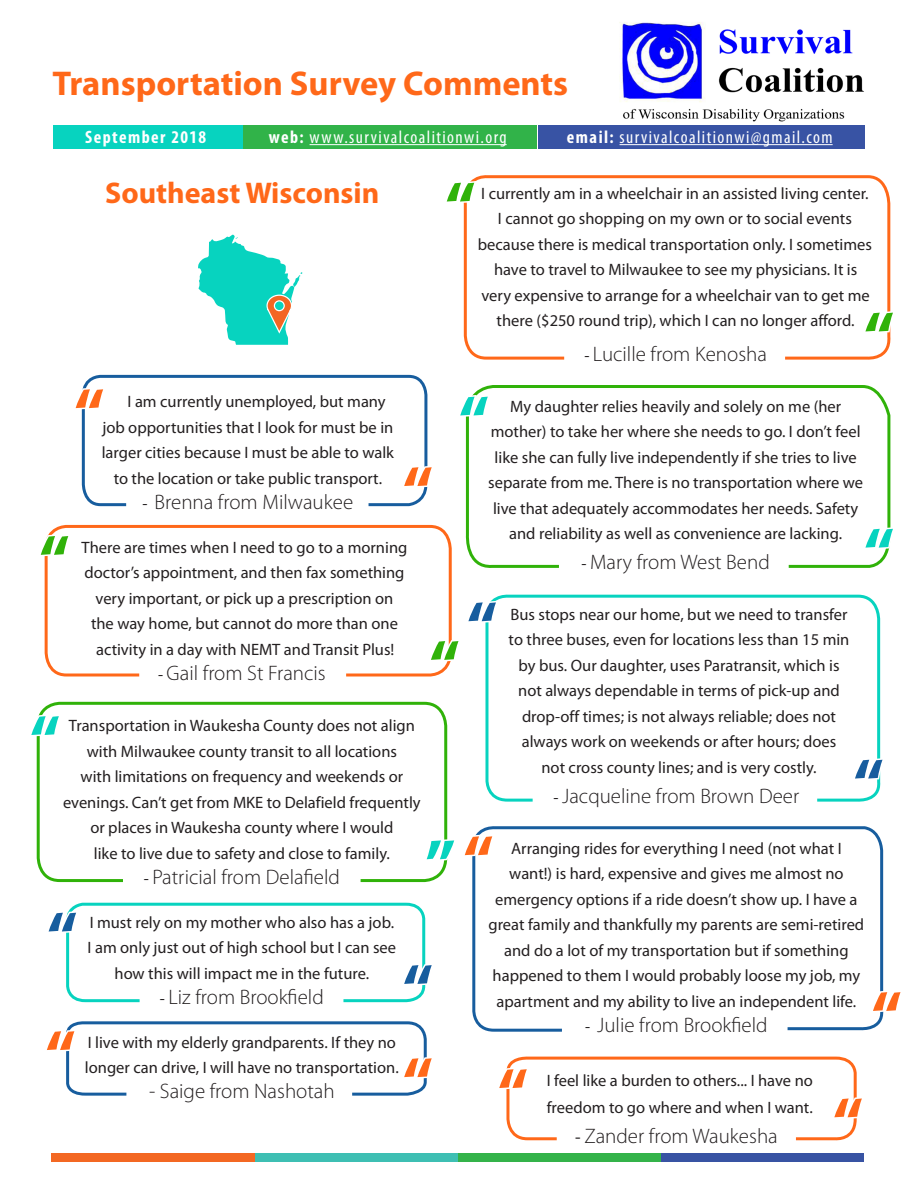
<style>
.page{position:relative;width:918px;height:1188px;background:#fff}
.page>*{position:absolute;margin:0;border:0;box-sizing:border-box;transform-origin:0 0}
.quote{font:700 67.5px "Myriad Pro";color:#ff6819}
.quote-2{font:700 67.5px "Myriad Pro";color:#30b209}
.quote-3{font:700 67.5px "Myriad Pro";color:#07d3bf}
.quote-4{font:700 67.5px "Myriad Pro";color:#175d9e}
.t1{font:700 34.5px "Myriad Pro";color:#ff6819}
.t2{font:700 30px "Myriad Pro";color:#ff6819}
.quote-5{font:300 21px "Myriad Pro";color:#231f20}
.t3{font:condensed 18px "Myriad Pro";letter-spacing:.08em;color:#fff}
.t4{font:700 condensed 18px "Myriad Pro";letter-spacing:.08em;color:#fff}
.quote-6{font:16.5px/25.5px "Myriad Pro";color:#231f20;text-align:center}
.s1{font-weight:700}
.s2{font-weight:400;font-size:16.5px}
.s3{font-weight:400;font-size:18px}
</style>
<div class="page">
<svg style="left:81px;top:374px;width:347px;height:133px"></svg>
<svg style="left:44px;top:524px;width:408px;height:153px"></svg>
<svg style="left:463px;top:175px;width:428px;height:185px"></svg>
<svg style="left:485px;top:594px;width:396px;height:208px"></svg>
<svg style="left:472px;top:826px;width:412px;height:206px"></svg>
<div style="left:37px;top:702px;width:410px;height:180px;border:3px solid #30b209;border-radius:22px"></div>
<svg style="left:465px;top:385px;width:426px;height:183px"></svg>
<img style="left:619px;top:22px;width:245px;height:100px">
<div style="left:54px;top:125px;width:189px;height:24px;background:#07d3bf"></div>
<div style="left:244px;top:125px;width:293px;height:24px;background:#31b349"></div>
<div style="left:539px;top:125px;width:326px;height:24px;background:#3853a4"></div>
<hr style="left:620px;top:144px;width:213px;height:1px;background:#fff">
<hr style="left:310px;top:144px;width:197px;height:1px;background:#fff">
<svg style="left:198px;top:234px;width:104px;height:111px"></svg>
<svg style="left:81px;top:386px;width:27px;height:25px"></svg>
<svg style="left:463px;top:179px;width:16px;height:26px"></svg>
<svg style="left:465px;top:393px;width:27px;height:26px"></svg>
<svg style="left:485px;top:599px;width:15px;height:26px"></svg>
<svg style="left:44px;top:533px;width:29px;height:25px"></svg>
<svg style="left:36px;top:713px;width:8px;height:25px"></svg>
<svg style="left:443px;top:833px;width:54px;height:30px"></svg>
<svg style="left:400px;top:464px;width:28px;height:25px"></svg>
<svg style="left:861px;top:309px;width:30px;height:26px"></svg>
<svg style="left:861px;top:525px;width:30px;height:26px"></svg>
<svg style="left:851px;top:756px;width:30px;height:26px"></svg>
<svg style="left:869px;top:989px;width:15px;height:25px"></svg>
<svg style="left:427px;top:638px;width:25px;height:25px"></svg>
<svg style="left:66px;top:902px;width:360px;height:101px"></svg>
<svg style="left:66px;top:1021px;width:361px;height:75px"></svg>
<svg style="left:506px;top:1056px;width:351px;height:85px"></svg>
<div style="left:661px;top:1154px;width:203px;height:8px;background:#3853a3"></div>
<div style="left:458px;top:1154px;width:203px;height:8px;background:#34b34a"></div>
<div style="left:254px;top:1154px;width:204px;height:8px;background:#3ebfb3"></div>
<div style="left:51px;top:1154px;width:203px;height:8px;background:#f36823"></div>
<h2 class="t1" style="left:52px;top:61px;width:517px">Transportation Survey Comments</h2>
<p class="t4" style="left:85px;top:126px;width:123px">September 2018</p>
<p class="t3" style="left:269px;top:126px;width:239px"><span class="s1">web:</span> www.survivalcoalitionwi.org</p>
<p class="t3" style="left:567px;top:126px;width:267px"><span class="s1">email:</span> survivalcoalitionwi@gmail.com</p>
<h1 class="t2" style="left:105px;top:173px;width:276px">Southeast Wisconsin</h1>
<p class="quote-2" style="left:445px;top:163px;width:32px">“</p>
<p class="quote-6" style="left:478px;top:180px;width:396px">I currently am in a wheelchair in an assisted living center.<br>I cannot go shopping on my own or to social events because there is medical transportation only. I sometimes have to travel to Milwaukee to see my physicians. It is very expensive to arrange for a wheelchair van to get me there ($250 round trip), which I can no longer afford.</p>
<p class="quote-5" style="left:584px;top:341px;width:184px"><span class="s2">-</span> Lucille from Kenosha</p>
<p class="quote-6" style="left:488px;top:393px;width:376px">My daughter relies heavily and solely on me (her mother) to take her where she needs to go. I don’t feel like she can fully live independently if she tries to live separate from me. There is no transportation where we live that adequately accommodates her needs. Safety and reliability as well as convenience are lacking.</p>
<p class="quote-5" style="left:582px;top:550px;width:190px"><span class="s2">-</span> Mary from West Bend</p>
<p class="quote-6" style="left:509px;top:601px;width:342px">Bus stops near our home, but we need to transfer to three buses, even for locations less than 15 min by bus. Our daughter, uses Paratransit, which is not always dependable in terms of pick-up and drop-off times; is not always reliable; does not always work on weekends or after hours; does not cross county lines; and is very costly.</p>
<p class="quote-5" style="left:554px;top:783px;width:247px"><span class="s2">-</span> Jacqueline from Brown Deer</p>
<p class="quote-6" style="left:489px;top:835px;width:377px">Arranging rides for everything I need (not what I want!) is hard, expensive and gives me almost no emergency options if a ride doesn’t show up. I have a great family and thankfully my parents are semi-retired and do a lot of my transportation but if something happened to them I would probably loose my job, my apartment and my ability to live an independent life.</p>
<p class="quote-5" style="left:585px;top:1013px;width:184px"><span class="s2">-</span> Julie from Brookfield</p>
<p class="quote-2" style="left:864px;top:293px;width:32px">“</p>
<p class="quote" style="left:74px;top:369px;width:32px">“</p>
<p class="quote-6" style="left:128px;top:389px;width:260px">I am currently unemployed, but many</p>
<p class="quote-6" style="left:102px;top:414px;width:293px">job opportunities that I look for must be in</p>
<p class="quote-6" style="left:102px;top:440px;width:294px">larger cities because I must be able to walk</p>
<p class="quote-6" style="left:114px;top:465px;width:270px">to the location or take public transport.</p>
<p class="quote-5" style="left:143px;top:490px;width:212px"><span class="s2">-</span> Brenna from Milwaukee</p>
<p class="quote-6" style="left:82px;top:534px;width:327px">There are times when I need to go to a morning doctor’s appointment, and then fax something very important, or pick up a prescription on<br>the way home, but cannot do more than one activity in a day with NEMT and Transit Plus!</p>
<p class="quote-5" style="left:158px;top:661px;width:169px"><span class="s2">-</span> Gail from St Francis</p>
<p class="quote-6" style="left:63px;top:713px;width:359px">Transportation in Waukesha County does not align with Milwaukee county transit to all locations<br>with limitations on frequency and weekends or evenings. Can’t get from MKE to Delafield frequently or places in Waukesha county where I would<br>like to live due to safety and close to family.</p>
<p class="quote-5" style="left:144px;top:865px;width:198px"><span class="s2">-</span> Patricial from Delafield</p>
<p class="quote-6" style="left:88px;top:909px;width:310px">I must rely on my mother who also has a job.<br>I am only just out of high school but I can see how this will impact me in the future.</p>
<p class="quote-5" style="left:160px;top:985px;width:165px"><span class="s2">-</span> Liz from Brookfield</p>
<p class="quote-6" style="left:85px;top:1029px;width:315px;text-align:left">I live with my elderly grandparents. If they no longer can drive, I will have no transportation.</p>
<p class="quote-5" style="left:149px;top:1079px;width:187px">- Saige from Nashotah</p>
<p class="quote-3" style="left:459px;top:377px;width:32px">“</p>
<p class="quote" style="left:402px;top:447px;width:32px">“</p>
<p class="quote-3" style="left:864px;top:509px;width:32px">“</p>
<p class="quote-2" style="left:39px;top:516px;width:32px">“</p>
<p class="quote-4" style="left:467px;top:582px;width:32px">“</p>
<p class="quote-2" style="left:429px;top:621px;width:32px">“</p>
<p class="quote-3" style="left:30px;top:696px;width:32px">“</p>
<p class="quote-4" style="left:853px;top:740px;width:32px">“</p>
<p class="quote" style="left:463px;top:816px;width:32px">“</p>
<p class="quote-3" style="left:456px;top:879px;width:32px;rotate:-180deg">“</p>
<p class="quote-4" style="left:47px;top:893px;width:32px">“</p>
<p class="quote-4" style="left:402px;top:945px;width:32px">“</p>
<p class="quote" style="left:871px;top:972px;width:32px">“</p>
<p class="quote" style="left:45px;top:1011px;width:32px">“</p>
<p class="quote" style="left:402px;top:1038px;width:32px">“</p>
<p class="quote" style="left:498px;top:1049px;width:32px">“</p>
<p class="quote-6" style="left:547px;top:1067px;width:268px;line-height:27px;text-align:left">I feel like a burden to others... I have no freedom to go where and when I want.</p>
<p class="quote-5" style="left:575px;top:1124px;width:204px"><span class="s3">-</span> Zander from Waukesha</p>
<p class="quote" style="left:833px;top:1078px;width:32px">“</p>
</div>
